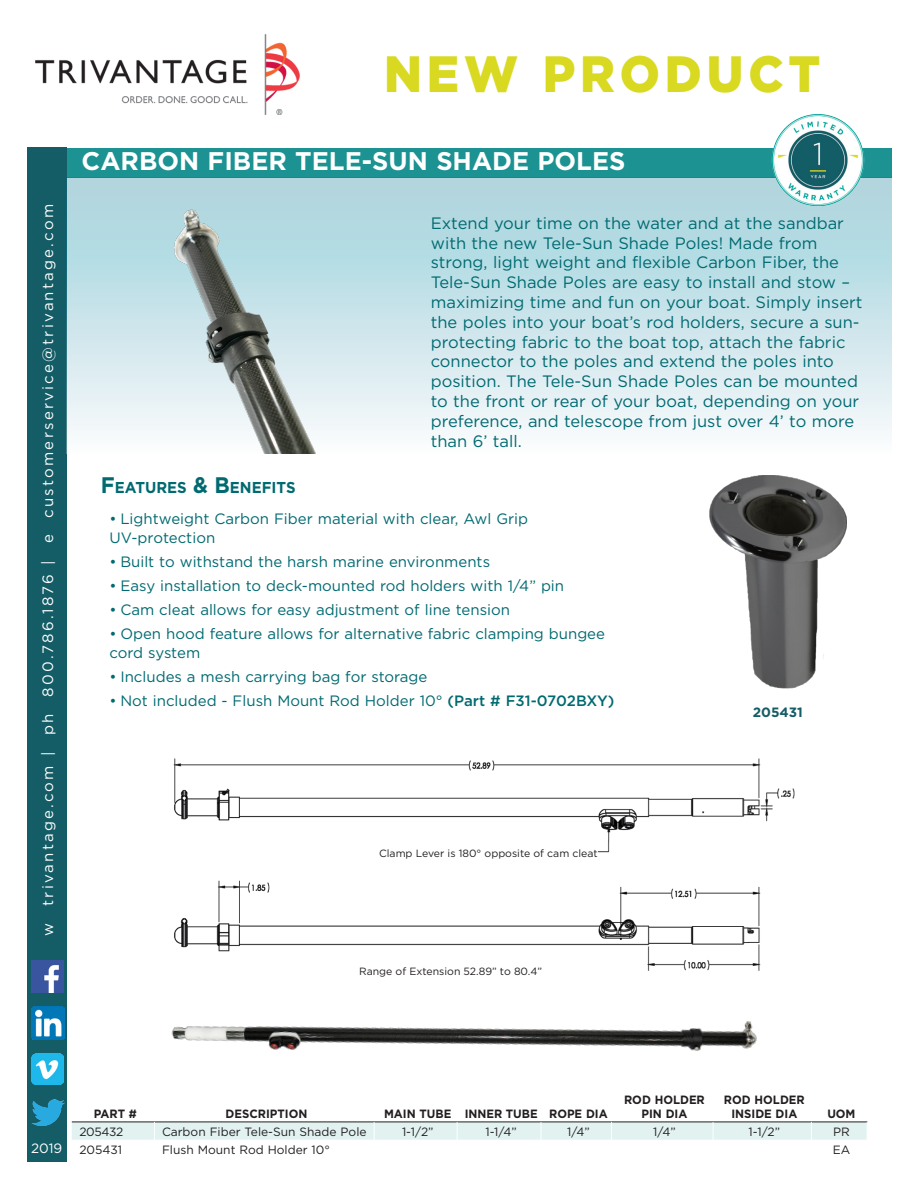
<style>
.page{position:relative;width:918px;height:1188px;background:#fff}
.page>*{position:absolute;margin:0;border:0;box-sizing:border-box;transform-origin:0 0}
.t1{font:900 51px "Gotham";letter-spacing:.1em;color:#d8d920;scale:.95 1}
.Section_Header{font:700 25.5px "Gotham";color:#fff}
.Copy{font:16.5px/19.8px "Gotham";color:#006a71}
.t2{font:700 15.75px "Gotham";color:#006a71;scale:.95 1}
.t3{font:15px/19.5px "Gotham";color:#006a71}
.t4{font:15px "Gotham";letter-spacing:.15em;color:#fff}
.t5{font:700 13.5px "Gotham";color:#145d66}
.t6{font:13.5px "Gotham";color:#fff}
.Table_Cells_new{font:12px "Gotham";color:#231f20}
.Table_Head_new{font:700 12px/14.4px "Gotham";color:#231f20;text-align:center;scale:.95 1}
.t7{font:10.5px "Gotham";color:#231f20}
.s1{font-size:22.5px}
.s2{font-weight:500}
</style>
<div class="page">
<div style="left:28px;top:148px;width:39px;height:1014px;background:#145d66"></div>
<div style="left:67px;top:148px;width:825px;height:29px;background:#1c9292"></div>
<div style="left:67px;top:177px;width:825px;height:277px;background:linear-gradient(to bottom,#a4d1db,#f6fafc)"></div>
<img style="left:35px;top:35px;width:265px;height:80px">
<img style="left:31px;top:960px;width:33px;height:33px">
<img style="left:32px;top:1007px;width:32px;height:32px">
<img style="left:32px;top:1053px;width:31px;height:32px">
<img style="left:32px;top:1099px;width:32px;height:26px">
<img style="left:771px;top:114px;width:93px;height:93px">
<img style="left:171px;top:1021px;width:586px;height:30px">
<img style="left:99px;top:177px;width:292px;height:277px">
<img style="left:710px;top:475px;width:136px;height:213px">
<svg style="left:71px;top:1121px;width:796px;height:2px"></svg>
<hr style="left:154px;top:1088px;width:1px;height:34px;background:#fff">
<hr style="left:374px;top:1088px;width:1px;height:34px;background:#fff">
<hr style="left:457px;top:1088px;width:1px;height:34px;background:#fff">
<hr style="left:541px;top:1088px;width:1px;height:34px;background:#fff">
<hr style="left:611px;top:1088px;width:1px;height:34px;background:#fff">
<hr style="left:713px;top:1088px;width:1px;height:34px;background:#fff">
<hr style="left:811px;top:1088px;width:1px;height:34px;background:#fff">
<svg style="left:72px;top:1122px;width:796px;height:18px;background:#deedec"></svg>
<img style="left:173px;top:758px;width:622px;height:95px">
<img style="left:174px;top:880px;width:587px;height:91px">
<div style="left:379px;top:848px;width:219px;height:9px;background:#fff"></div>
<p class="t4" style="left:38px;top:936px;width:733px;rotate:-90deg">w trivantage.com | ph 800.786.1876 | e customerservice@trivantage.com</p>
<h1 class="t1" style="left:384px;top:44px;width:461px">NEW PRODUCT</h1>
<p class="Section_Header" style="left:82px;top:144px;width:545px">CARBON FIBER TELE-SUN SHADE POLES</p>
<p class="Copy" style="left:431px;top:213px;width:433px">Extend your time on the water and at the sandbar with the new Tele-Sun Shade Poles! Made from strong, light weight and flexible Carbon Fiber, the Tele-Sun Shade Poles are easy to install and stow – maximizing time and fun on your boat. Simply insert the poles into your boat’s rod holders, secure a sun&shy;protecting fabric to the boat top, attach the fabric connector to the poles and extend the poles into position. The Tele-Sun Shade Poles can be mounted to the front or rear of your boat, depending on your preference, and telescope from just over 4’ to more than 6’ tall.</p>
<p class="t2" style="left:101px;top:477px;width:207px"><span class="s1">F</span>EATURES <span class="s1">&amp; B</span>ENEFITS</p>
<p class="t3" style="left:110px;top:508px;width:420px">• Lightweight Carbon Fiber material with clear, Awl Grip<br>UV-protection</p>
<p class="t3" style="left:110px;top:552px;width:382px">• Built to withstand the harsh marine environments</p>
<p class="t3" style="left:110px;top:576px;width:456px">• Easy installation to deck-mounted rod holders with 1/4” pin</p>
<p class="t3" style="left:110px;top:599px;width:402px">• Cam cleat allows for easy adjustment of line tension</p>
<p class="t3" style="left:110px;top:623px;width:497px">• Open hood feature allows for alternative fabric clamping bungee cord system</p>
<p class="t3" style="left:110px;top:667px;width:319px">• Includes a mesh carrying bag for storage</p>
<p class="t3" style="left:110px;top:690px;width:506px">• Not included - Flush Mount Rod Holder 10° <span class="s2">(Part # F31-0702BXY)</span></p>
<p class="t7" style="left:379px;top:846px;width:220px">Clamp Lever is 180° opposite of cam cleat</p>
<p class="t7" style="left:359px;top:965px;width:185px">Range of Extension 52.89” to 80.4”</p>
<p class="t5" style="left:753px;top:703px;width:52px">205431</p>
<p class="t6" style="left:31px;top:1140px;width:33px">2019</p>
<p class="Table_Head_new" style="left:94px;top:1107px;width:47px">PART #</p>
<p class="Table_Head_new" style="left:226px;top:1107px;width:88px">DESCRIPTION</p>
<p class="Table_Head_new" style="left:384px;top:1107px;width:72px">MAIN TUBE</p>
<p class="Table_Head_new" style="left:465px;top:1107px;width:78px">INNER TUBE</p>
<p class="Table_Head_new" style="left:549px;top:1107px;width:63px">ROPE DIA</p>
<p class="Table_Head_new" style="left:624px;top:1092px;width:87px">ROD HOLDER<br>PIN DIA</p>
<p class="Table_Head_new" style="left:724px;top:1092px;width:87px">ROD HOLDER<br>INSIDE DIA</p>
<p class="Table_Head_new" style="left:827px;top:1107px;width:31px">UOM</p>
<p class="Table_Cells_new" style="left:79px;top:1124px;width:45px">205432</p>
<p class="Table_Cells_new" style="left:162px;top:1124px;width:206px">Carbon Fiber Tele-Sun Shade Pole</p>
<p class="Table_Cells_new" style="left:402px;top:1124px;width:33px">1-1/2”</p>
<p class="Table_Cells_new" style="left:485px;top:1124px;width:33px">1-1/4”</p>
<p class="Table_Cells_new" style="left:567px;top:1124px;width:24px">1/4”</p>
<p class="Table_Cells_new" style="left:653px;top:1124px;width:24px">1/4”</p>
<p class="Table_Cells_new" style="left:749px;top:1124px;width:33px">1-1/2”</p>
<p class="Table_Cells_new" style="left:833px;top:1124px;width:18px">PR</p>
<p class="Table_Cells_new" style="left:79px;top:1142px;width:44px">205431</p>
<p class="Table_Cells_new" style="left:162px;top:1142px;width:170px">Flush Mount Rod Holder 10°</p>
<p class="Table_Cells_new" style="left:833px;top:1142px;width:19px">EA</p>
</div>
